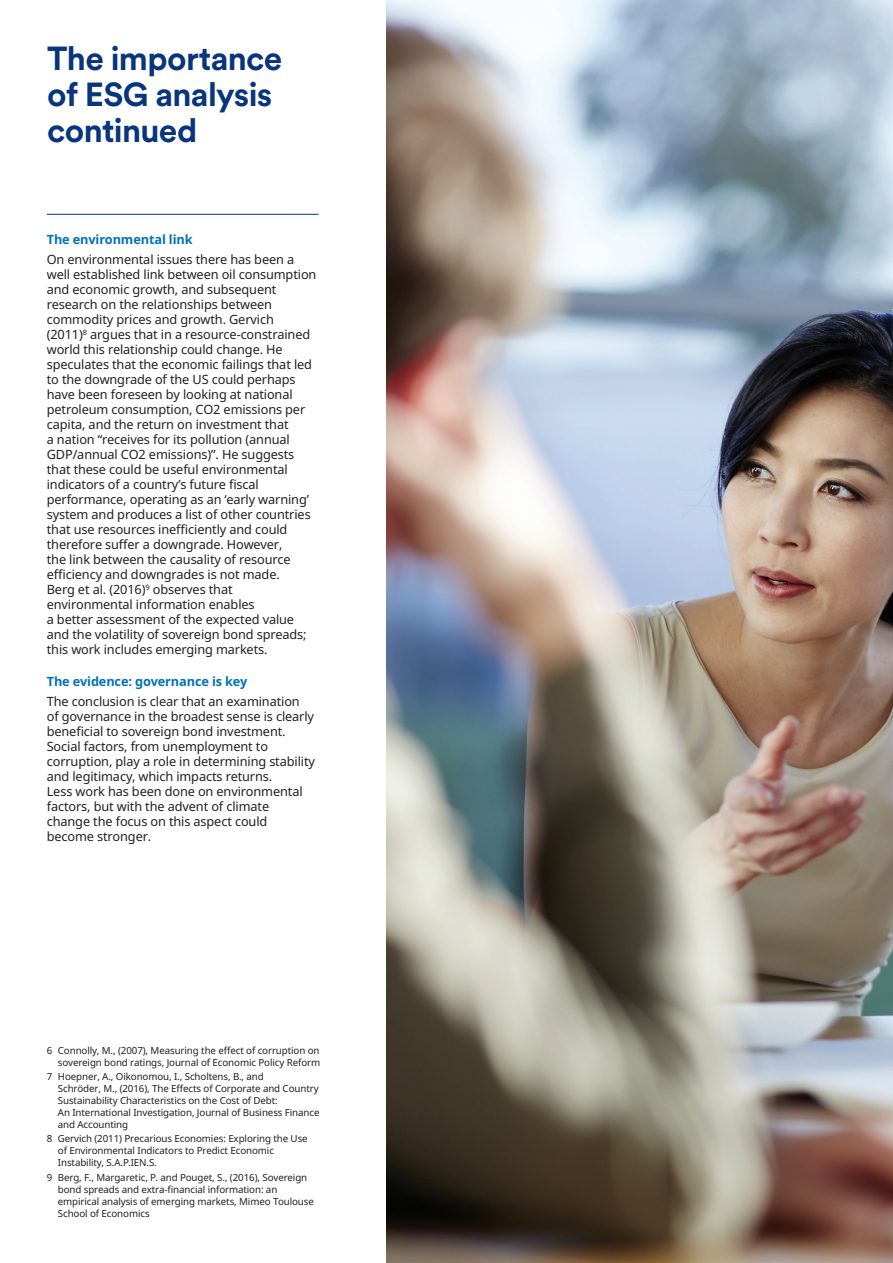
<style>
.page{position:relative;width:893px;height:1263px;background:#fff}
.page>*{position:absolute;margin:0;border:0;box-sizing:border-box;transform-origin:0 0}
._22_24_Heading_Pruss{font:700 33px/36px "Schroders Circular";letter-spacing:-.02em;color:#08357c}
._8_5_10_Body_Text_Bl{font:12.75px/15px "Noto Sans";letter-spacing:-.01em;color:#231f20}
._8_5_10_Sub_Head_Bod{font:700 12.75px "Noto Sans";letter-spacing:-.01em;color:#0072bc}
._8_5_10_Body_Text_Bl-2{font:9.75px/12px "Noto Sans";letter-spacing:-.01em;color:#231f20}
</style>
<div class="page">
<hr style="left:47px;top:214px;width:272px;height:1px;background:#08357c">
<img style="left:387px;top:0;width:506px;height:1263px">
<p class="_22_24_Heading_Pruss" style="left:47px;top:39px;width:237px">The importance of ESG analysis continued</p>
<p class="_8_5_10_Sub_Head_Bod" style="left:47px;top:231px;width:147px">The environmental link</p>
<p class="_8_5_10_Body_Text_Bl" style="left:47px;top:251px;width:271px">On environmental issues there has been a well established link between oil consumption and economic growth, and subsequent research on the relationships between commodity prices and growth. Gervich (2011)<sup>8</sup> argues that in a resource-constrained world this relationship could change. He speculates that the economic failings that led to the downgrade of the US could perhaps have been foreseen by looking at national petroleum consumption, CO2 emissions per capita, and the return on investment that<br>a nation “receives for its pollution (annual GDP/annual CO2 emissions)”. He suggests that these could be useful environmental indicators of a country’s future fiscal performance, operating as an ‘early warning’ system and produces a list of other countries that use resources inefficiently and could therefore suffer a downgrade. However,<br>the link between the causality of resource efficiency and downgrades is not made.<br>Berg et al. (2016)<sup>9</sup> observes that environmental information enables<br>a better assessment of the expected value and the volatility of sovereign bond spreads; this work includes emerging markets.</p>
<p class="_8_5_10_Sub_Head_Bod" style="left:47px;top:673px;width:202px">The evidence: governance is key</p>
<p class="_8_5_10_Body_Text_Bl" style="left:47px;top:694px;width:270px">The conclusion is clear that an examination of governance in the broadest sense is clearly beneficial to sovereign bond investment.<br>Social factors, from unemployment to corruption, play a role in determining stability and legitimacy, which impacts returns.<br>Less work has been done on environmental factors, but with the advent of climate change the focus on this aspect could become stronger.</p>
<p class="_8_5_10_Body_Text_Bl-2" style="left:47px;top:1044px;width:275px;text-align:right">6 Connolly, M., (2007), Measuring the effect of corruption on sovereign bond ratings, Journal of Economic Policy Reform</p>
<p class="_8_5_10_Body_Text_Bl-2" style="left:58px;top:1070px;width:263px;text-indent:-11px">7 Hoepner, A., Oikonomou, I., Scholtens, B., and<br>Schröder, M., (2016), The Effects of Corporate and Country Sustainability Characteristics on the Cost of Debt:<br>An International Investigation, Journal of Business Finance and Accounting</p>
<p class="_8_5_10_Body_Text_Bl-2" style="left:58px;top:1132px;width:251px;text-indent:-11px">8 Gervich (2011) Precarious Economies: Exploring the Use of Environmental Indicators to Predict Economic<br>Instability, S.A.P.IEN.S.</p>
<p class="_8_5_10_Body_Text_Bl-2" style="left:58px;top:1171px;width:258px;text-indent:-11px">9 Berg, F., Margaretic, P. and Pouget, S., (2016), Sovereign bond spreads and extra-financial information: an empirical analysis of emerging markets, Mimeo Toulouse School of Economics</p>
</div>
